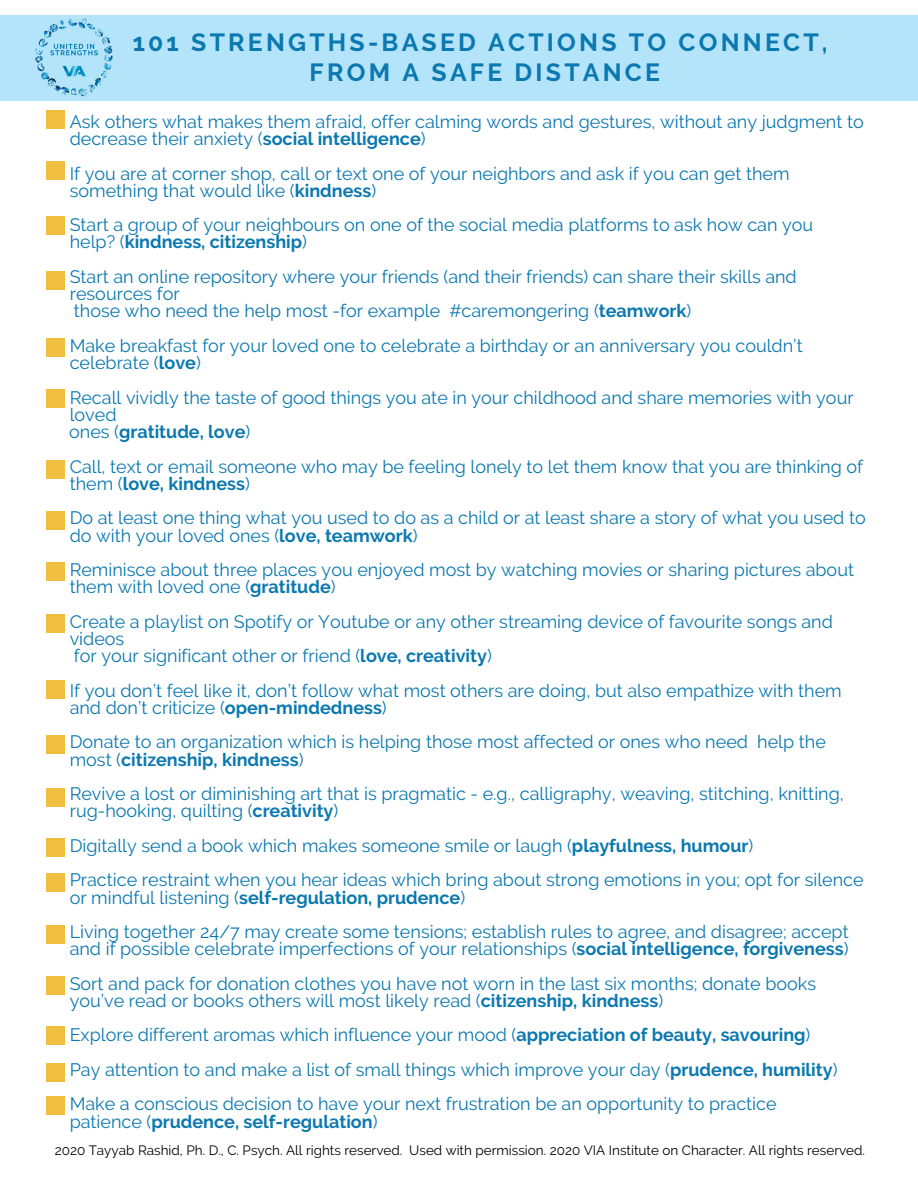
<style>
.page{position:relative;width:918px;height:1188px;background:#fff}
.page>*{position:absolute;margin:0;border:0;box-sizing:border-box;transform-origin:0 0}
.t1{font:700 24.75px/30.6px "Raleway";letter-spacing:.13em;color:#0b78af;text-align:center}
.t2{font:18px/17.2px "Raleway";color:#0b78af}
.t3{font:700 18px "Raleway";color:#0b78af}
.t4{font:13.5px "Raleway";color:#000}
.s1{font-weight:700}
.s2{font-weight:400}
</style>
<div class="page">
<div style="left:46px;top:111px;width:18px;height:18px;background:#f0bf40"></div>
<div style="left:46px;top:161px;width:18px;height:18px;background:#f0bf40"></div>
<div style="left:46px;top:217px;width:18px;height:18px;background:#f0bf40"></div>
<div style="left:46px;top:272px;width:18px;height:18px;background:#f0bf40"></div>
<div style="left:46px;top:339px;width:18px;height:18px;background:#f0bf40"></div>
<div style="left:46px;top:390px;width:18px;height:18px;background:#f0bf40"></div>
<div style="left:46px;top:460px;width:18px;height:18px;background:#f0bf40"></div>
<div style="left:46px;top:511px;width:18px;height:19px;background:#f0bf40"></div>
<div style="left:46px;top:563px;width:18px;height:18px;background:#f0bf40"></div>
<div style="left:46px;top:614px;width:18px;height:18px;background:#f0bf40"></div>
<div style="left:46px;top:680px;width:18px;height:19px;background:#f0bf40"></div>
<div style="left:46px;top:735px;width:18px;height:18px;background:#f0bf40"></div>
<div style="left:46px;top:789px;width:18px;height:18px;background:#f0bf40"></div>
<div style="left:46px;top:873px;width:18px;height:18px;background:#f0bf40"></div>
<div style="left:46px;top:925px;width:18px;height:18px;background:#f0bf40"></div>
<div style="left:46px;top:976px;width:18px;height:18px;background:#f0bf40"></div>
<div style="left:46px;top:1026px;width:18px;height:18px;background:#f0bf40"></div>
<div style="left:46px;top:1063px;width:18px;height:19px;background:#f0bf40"></div>
<div style="left:46px;top:1096px;width:18px;height:18px;background:#f0bf40"></div>
<div style="left:0;top:15px;width:918px;height:85px;background:#b3e4fa"></div>
<img style="left:35px;top:18px;width:78px;height:79px">
<div style="left:46px;top:838px;width:18px;height:18px;background:#f0bf40"></div>
<h1 class="t1" style="left:133px;top:27px;width:696px">101 STRENGTHS-BASED ACTIONS TO CONNECT,<br>FROM A SAFE DISTANCE</h1>
<p class="t2" style="left:70px;top:113px;width:796px">Ask others what makes them afraid, offer calming words and gestures, without any judgment to decrease their anxiety (<span class="s1">social intelligence</span>)</p>
<p class="t2" style="left:70px;top:165px;width:721px">If you are at corner shop, call or text one of your neighbors and ask if you can get them something that would like (<span class="s1">kindness</span>)</p>
<p class="t2" style="left:70px;top:216px;width:745px">Start a group of your neighbours on one of the social media platforms to ask how can you help? (<span class="s1">kindness, citizenship</span>)</p>
<p class="t2" style="left:70px;top:268px;width:729px">Start an online repository where your friends (and their friends) can share their skills and resources for</p>
<p class="t2" style="left:70px;top:337px;width:735px">Make breakfast for your loved one to celebrate a birthday or an anniversary you couldn’t celebrate (<span class="s1">love</span>)</p>
<p class="t2" style="left:70px;top:389px;width:785px">Recall vividly the taste of good things you ate in your childhood and share memories with your loved</p>
<p class="t2" style="left:70px;top:458px;width:795px">Call, text or email someone who may be feeling lonely to let them know that you are thinking of them (<span class="s1">love, kindness</span>)</p>
<p class="t2" style="left:70px;top:509px;width:798px">Do at least one thing what you used to do as a child or at least share a story of what you used to do with your loved ones (<span class="s1">love, teamwork</span>)</p>
<p class="t2" style="left:70px;top:561px;width:786px">Reminisce about three places you enjoyed most by watching movies or sharing pictures about them with loved one (<span class="s1">gratitude</span>)</p>
<p class="t2" style="left:70px;top:613px;width:765px">Create a playlist on Spotify or Youtube or any other streaming device of favourite songs and videos</p>
<p class="t2" style="left:70px;top:682px;width:774px">If you don’t feel like it, don’t follow what most others are doing, but also empathize with them and don’t criticize (<span class="s1">open-mindedness</span>)</p>
<p class="t2" style="left:70px;top:733px;width:758px">Donate to an organization which is helping those most affected or ones who need help the most (<span class="s1">citizenship, kindness</span>)</p>
<p class="t2" style="left:70px;top:785px;width:776px">Revive a lost or diminishing art that is pragmatic - e.g., calligraphy, weaving, stitching, knitting, rug-hooking, quilting (<span class="s1">creativity</span>)</p>
<p class="t2" style="left:70px;top:828px;width:796px;line-height:34.5px">Digitally send a book which makes someone smile or laugh (<span class="s1">playfulness, humour</span>)<br>Practice restraint when you hear ideas which bring about strong emotions in you; opt for silence</p>
<p class="t2" style="left:70px;top:880px;width:781px;line-height:34.5px">or mindful listening (<span class="s1">self-regulation, prudence</span>)<br>Living together 24/7 may create some tensions; establish rules to agree, and disagree; accept</p>
<p class="t2" style="left:70px;top:932px;width:780px;line-height:34.5px">and if possible celebrate imperfections of your relationships (<span class="s1">social intelligence, forgiveness</span>)<br>Sort and pack for donation clothes you have not worn in the last six months; donate books</p>
<p class="t2" style="left:70px;top:983px;width:769px;line-height:34.5px">you’ve read or books others will most likely read (<span class="s1">citizenship, kindness</span>)<br>Explore different aromas which influence your mood (<span class="s1">appreciation of beauty, savouring</span>)<br>Pay attention to and make a list of small things which improve your day (<span class="s1">prudence, humility</span>)<br>Make a conscious decision to have your next frustration be an opportunity to practice</p>
<p class="t3" style="left:70px;top:1111px;width:309px"><span class="s2">patience (</span>prudence, self-regulation<span class="s2">)</span></p>
<p class="t2" style="left:74px;top:302px;width:619px">those who need the help most -for example #caremongering (<span class="s1">teamwork</span>)</p>
<p class="t3" style="left:69px;top:421px;width:183px"><span class="s2">ones (</span>gratitude, love<span class="s2">)</span></p>
<p class="t2" style="left:74px;top:647px;width:420px">for your significant other or friend (<span class="s1">love, creativity</span>)</p>
<p class="t4" style="left:55px;top:1142px;width:812px">2020 Tayyab Rashid, Ph. D., C. Psych. All rights reserved. Used with permission. 2020 VIA Institute on Character. All rights reserved.</p>
</div>
